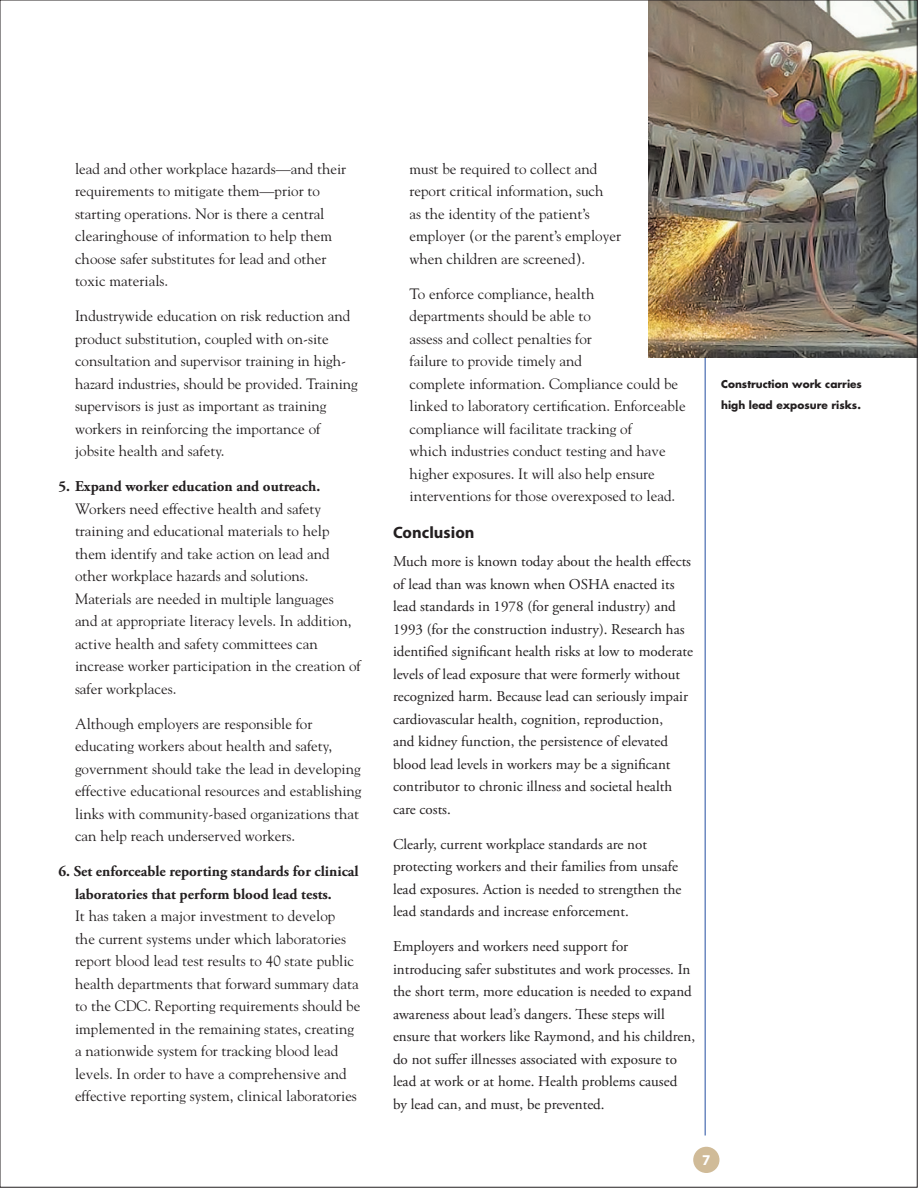
<style>
.page{position:relative;width:918px;height:1188px;background:#fff}
.page>*{position:absolute;margin:0;border:0;box-sizing:border-box;transform-origin:0 0}
.t1{font:700 16.5px "Myriad Pro";color:#231f20}
.t2{font:15px/22.5px "Goudy";color:#231f20}
.t3{font:15px/22.5px "Adobe Garamond Pro";color:#231f20}
.t4{font:700 15px/22.5px "Adobe Garamond Pro";color:#231f20}
.t5{font:700 15px "Myriad Pro";color:#fff}
.t6{font:700 10.5px/21px "Futura";color:#231f20}
</style>
<div class="page">
<div style="left:693px;top:1147px;width:26px;height:26px;background:#d0bb98;border-radius:50%"></div>
<hr style="left:705px;top:295px;width:1px;height:841px;background:#244ea1">
<img style="left:648px;top:2px;width:268px;height:356px">
<p class="t2" style="left:75px;top:157px;width:273px">lead and other workplace hazards—and their requirements to mitigate them—prior to starting operations. Nor is there a central clearinghouse of information to help them choose safer substitutes for lead and other toxic materials.</p>
<p class="t2" style="left:75px;top:305px;width:284px">Industrywide education on risk reduction and product substitution, coupled with on-site consultation and supervisor training in high&shy;hazard industries, should be provided. Training supervisors is just as important as training workers in reinforcing the importance of jobsite health and safety.</p>
<p class="t4" style="left:59px;top:476px;width:263px">5. Expand worker education and outreach.</p>
<p class="t2" style="left:75px;top:497px;width:287px">Workers need effective health and safety training and educational materials to help them identify and take action on lead and other workplace hazards and solutions.<br>Materials are needed in multiple languages<br>and at appropriate literacy levels. In addition, active health and safety committees can increase worker participation in the creation of safer workplaces.</p>
<p class="t2" style="left:75px;top:712px;width:288px">Although employers are responsible for educating workers about health and safety, government should take the lead in developing effective educational resources and establishing links with community-based organizations that can help reach underserved workers.</p>
<p class="t4" style="left:75px;top:860px;width:285px;text-indent:-17px">6. Set enforceable reporting standards for clinical laboratories that perform blood lead tests.</p>
<p class="t2" style="left:75px;top:904px;width:287px">It has taken a major investment to develop<br>the current systems under which laboratories report blood lead test results to 40 state public health departments that forward summary data to the CDC. Reporting requirements should be implemented in the remaining states, creating a nationwide system for tracking blood lead levels. In order to have a comprehensive and effective reporting system, clinical laboratories</p>
<p class="t2" style="left:410px;top:157px;width:213px">must be required to collect and report critical information, such<br>as the identity of the patient’s employer (or the parent’s employer when children are screened).</p>
<p class="t2" style="left:410px;top:282px;width:278px">To enforce compliance, health<br>departments should be able to<br>assess and collect penalties for<br>failure to provide timely and<br>complete information. Compliance could be linked to laboratory certification. Enforceable compliance will facilitate tracking of<br>which industries conduct testing and have higher exposures. It will also help ensure interventions for those overexposed to lead.</p>
<p class="t1" style="left:393px;top:523px;width:83px">Conclusion</p>
<p class="t3" style="left:393px;top:551px;width:301px">Much more is known today about the health effects of lead than was known when OSHA enacted its lead standards in 1978 (for general industry) and 1993 (for the construction industry). Research has identified significant health risks at low to moderate levels of lead exposure that were formerly without recognized harm. Because lead can seriously impair cardiovascular health, cognition, reproduction,<br>and kidney function, the persistence of elevated blood lead levels in workers may be a significant contributor to chronic illness and societal health care costs.</p>
<p class="t3" style="left:393px;top:833px;width:290px">Clearly, current workplace standards are not protecting workers and their families from unsafe lead exposures. Action is needed to strengthen the lead standards and increase enforcement.</p>
<p class="t3" style="left:393px;top:936px;width:304px">Employers and workers need support for introducing safer substitutes and work processes. In the short term, more education is needed to expand awareness about lead’s dangers. These steps will ensure that workers like Raymond, and his children, do not suffer illnesses associated with exposure to lead at work or at home. Health problems caused<br>by lead can, and must, be prevented.</p>
<p class="t6" style="left:721px;top:374px;width:142px">Construction work carries high lead exposure risks.</p>
<p class="t5" style="left:702px;top:1152px;width:10px">7</p>
</div>
